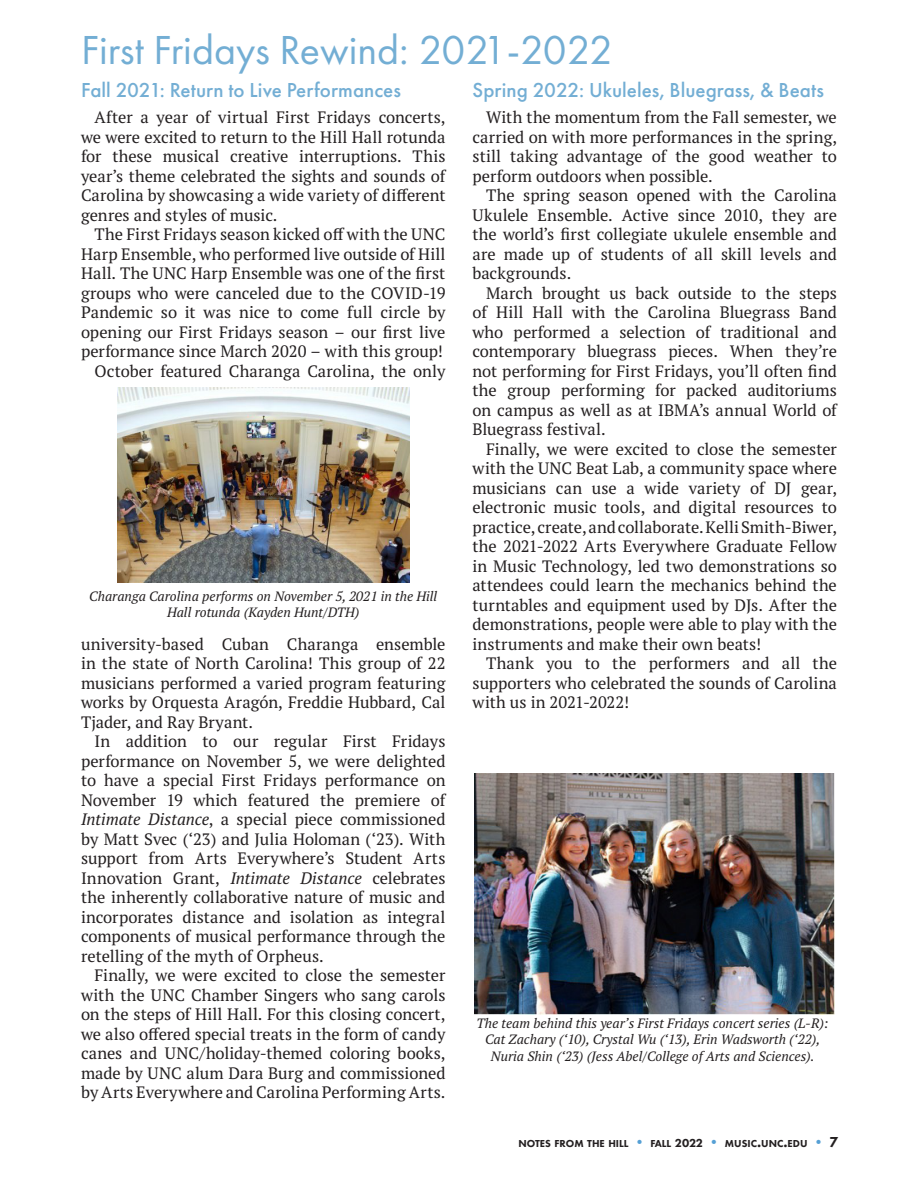
<style>
.page{position:relative;width:918px;height:1188px;background:#fff}
.page>*{position:absolute;margin:0;border:0;box-sizing:border-box;transform-origin:0 0}
.Headline{font:42px "Futura PT";color:#73aed4}
.Subheading{font:500 21px "Futura PT";color:#73aed4}
.Subheading-2{font:16.5px/19.5px "PT Serif Pro";color:#231f20;text-align:justify}
.Headline-2{font:italic 13.5px/16.2px "PT Serif Pro";color:#231f20;text-align:center}
.t1{font:800 10.5px "Futura PT";color:#231f20}
.s1{font-style:italic}
.s2{font-size:15px;color:#56a0d5}
.s3{font-size:12px}
.s4{font-size:15px}
</style>
<div class="page">
<img style="left:475px;top:773px;width:360px;height:241px">
<img style="left:117px;top:388px;width:292px;height:194px">
<p class="Headline" style="left:81px;top:25px;width:533px">First Fridays Rewind: 2021-2022</p>
<p class="Subheading" style="left:81px;top:77px;width:322px">Fall 2021: Return to Live Performances</p>
<p class="Subheading-2" style="left:81px;top:107px;width:366px;text-indent:14px">After a year of virtual First Fridays concerts, we were excited to return to the Hill Hall rotunda for these musical creative interruptions. This year’s theme celebrated the sights and sounds of Carolina by showcasing a wide variety of different genres and styles of music.</p>
<p class="Subheading-2" style="left:81px;top:224px;width:366px;text-indent:14px">The First Fridays season kicked off with the UNC Harp Ensemble, who performed live outside of Hill Hall. The UNC Harp Ensemble was one of the first groups who were canceled due to the COVID-19<br>Pandemic so it was nice to come full circle by opening our First Fridays season – our first live performance since March 2020 – with this group!</p>
<p class="Subheading-2" style="left:94px;top:361px;width:352px">October featured Charanga Carolina, the only</p>
<p class="Headline-2" style="left:89px;top:588px;width:350px">Charanga Carolina performs on November 5, 2021 in the Hill<br>Hall rotunda (Kayden Hunt/DTH)</p>
<p class="Subheading-2" style="left:81px;top:634px;width:366px">university-based Cuban Charanga ensemble in the state of North Carolina! This group of 22 musicians performed a varied program featuring works by Orquesta Aragón, Freddie Hubbard, Cal Tjader, and Ray Bryant.</p>
<p class="Subheading-2" style="left:81px;top:731px;width:366px;text-indent:14px">In addition to our regular First Fridays performance on November 5, we were delighted to have a special First Fridays performance on November 19 which featured the premiere of <span class="s1">Intimate Distance</span>, a special piece commissioned by Matt Svec (‘23) and Julia Holoman (‘23). With support from Arts Everywhere’s Student Arts Innovation Grant, <span class="s1">Intimate Distance</span> celebrates the inherently collaborative nature of music and incorporates distance and isolation as integral components of musical performance through the retelling of the myth of Orpheus.</p>
<p class="Subheading-2" style="left:81px;top:965px;width:366px;text-indent:14px">Finally, we were excited to close the semester with the UNC Chamber Singers who sang carols on the steps of Hill Hall. For this closing concert, we also offered special treats in the form of candy canes and UNC/holiday-themed coloring books, made by UNC alum Dara Burg and commissioned by Arts Everywhere and Carolina Performing Arts.</p>
<p class="Subheading" style="left:472px;top:77px;width:353px">Spring 2022: Ukuleles, Bluegrass, &amp; Beats</p>
<p class="Subheading-2" style="left:472px;top:107px;width:366px;text-indent:14px">With the momentum from the Fall semester, we carried on with more performances in the spring, still taking advantage of the good weather to perform outdoors when possible.</p>
<p class="Subheading-2" style="left:472px;top:185px;width:366px;text-indent:14px">The spring season opened with the Carolina Ukulele Ensemble. Active since 2010, they are the world’s first collegiate ukulele ensemble and are made up of students of all skill levels and backgrounds.</p>
<p class="Subheading-2" style="left:472px;top:283px;width:366px;text-indent:14px">March brought us back outside to the steps of Hill Hall with the Carolina Bluegrass Band who performed a selection of traditional and contemporary bluegrass pieces. When they’re not performing for First Fridays, you’ll often find the group performing for packed auditoriums on campus as well as at IBMA’s annual World of Bluegrass festival.</p>
<p class="Subheading-2" style="left:472px;top:439px;width:366px;text-indent:14px">Finally, we were excited to close the semester with the UNC Beat Lab, a community space where musicians can use a wide variety of DJ gear, electronic music tools, and digital resources to practice, create, and collaborate. Kelli Smith-Biwer, the 2021-2022 Arts Everywhere Graduate Fellow in Music Technology, led two demonstrations so attendees could learn the mechanics behind the turntables and equipment used by DJs. After the demonstrations, people were able to play with the instruments and make their own beats!</p>
<p class="Subheading-2" style="left:472px;top:653px;width:366px;text-indent:14px">Thank you to the performers and all the supporters who celebrated the sounds of Carolina with us in 2021-2022!</p>
<p class="Headline-2" style="left:477px;top:1015px;width:353px">The team behind this year’s First Fridays concert series (L-R):<br>Cat Zachary (‘10), Crystal Wu (‘13), Erin Wadsworth (‘22),<br>Nuria Shin (‘23) (Jess Abel/College of Arts and Sciences).</p>
<p class="t1" style="left:518px;top:1136px;width:322px">NOTES FROM THE HILL <span class="s2">•</span> FALL <span class="s3">2022</span> <span class="s2">•</span> MUSIC<span class="s4">.</span>UNC<span class="s4">.</span>EDU <span class="s2">•</span> <span class="s4">7</span></p>
</div>
